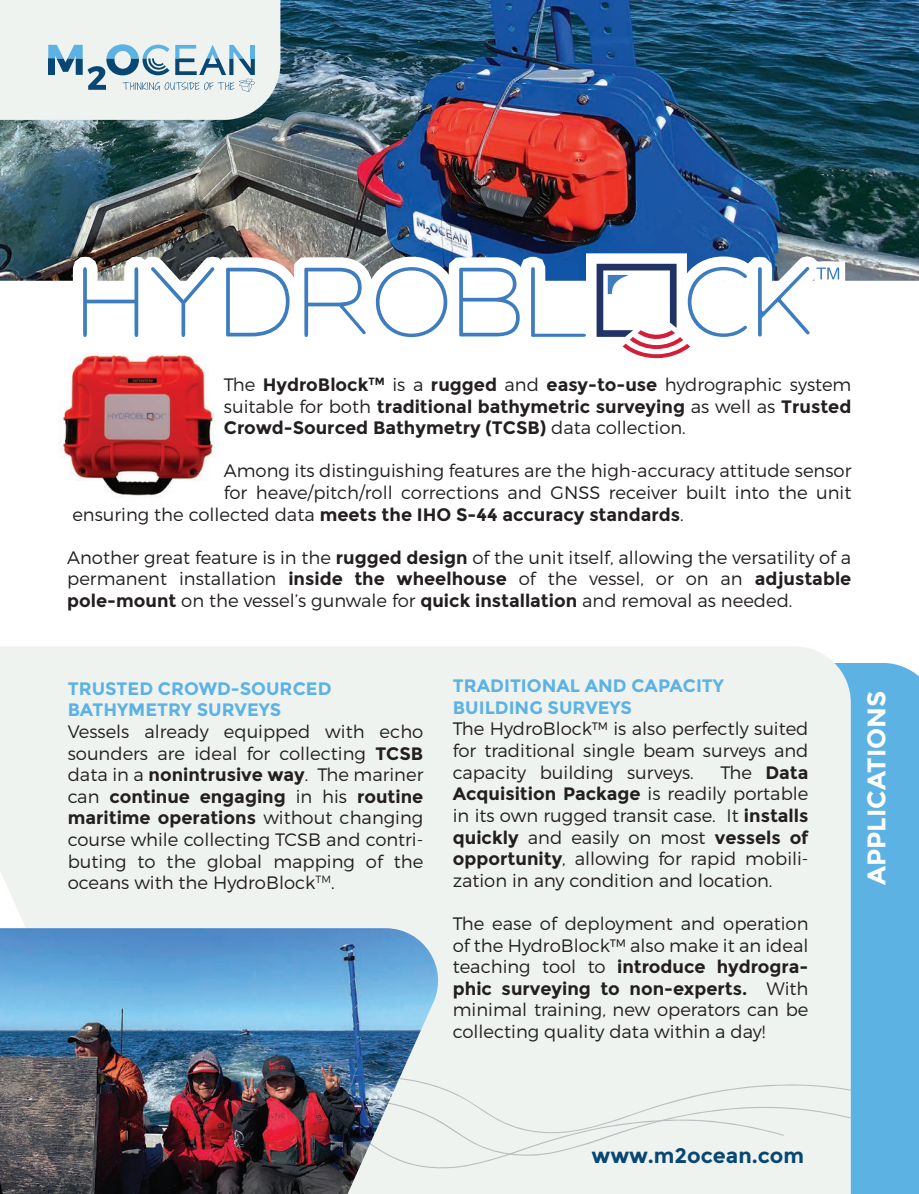
<style>
.page{position:relative;width:919px;height:1194px;background:#fff}
.page>*{position:absolute;margin:0;border:0;box-sizing:border-box;transform-origin:0 0}
.t1{font:700 25.5px "Montserrat";color:#fff}
.t2{font:700 21px "Montserrat";color:#084774}
.t3{font:300 18px/21.6px "Montserrat";color:#231f20;text-align:justify}
.t4{font:700 18px/21.6px "Montserrat";color:#231f20;text-align:justify}
.t5{font:700 18px/21.6px "Montserrat";color:#5db2e4}
.s1{font-weight:300}
.s2{font-weight:700}
</style>
<div class="page">
<img style="left:0;top:0;width:919px;height:281px">
<div style="left:851px;top:663px;width:68px;height:531px;background:#5db2e4"></div>
<svg style="left:0;top:0;width:280px;height:120px"></svg>
<img style="left:59px;top:380px;width:157px;height:117px">
<img style="left:62px;top:203px;width:789px;height:177px">
<div style="left:0;top:646px;width:851px;height:548px;background:#eff3f0"></div>
<div style="left:441px;top:1078px;width:411px;height:90px;background:#eff3f0"></div>
<img style="left:0;top:928px;width:441px;height:266px">
<p class="t4" style="left:224px;top:374px;width:629px"><span class="s1">The</span> HydroBlock<sup>TM</sup> <span class="s1">is a</span> rugged <span class="s1">and</span> easy-to-use <span class="s1">hydrographic system suitable for both</span> traditional bathymetric surveying <span class="s1">as well as</span> Trusted Crowd-Sourced Bathymetry (TCSB) <span class="s1">data collection.</span></p>
<p class="t3" style="left:224px;top:460px;width:629px">Among its distinguishing features are the high-accuracy attitude sensor</p>
<p class="t3" style="left:224px;top:481px;width:629px">for heave/pitch/roll corrections and GNSS receiver built into the unit</p>
<p class="t4" style="left:72px;top:503px;width:613px"><span class="s1">ensuring the collected data</span> meets the IHO S-44 accuracy standards<span class="s1">.</span></p>
<p class="t3" style="left:67px;top:546px;width:786px">Another great feature is in the <span class="s2">rugged design</span> of the unit itself, allowing the versatility of a permanent installation <span class="s2">inside the wheelhouse</span> of the vessel, or on an <span class="s2">adjustable pole-mount</span> on the vessel’s gunwale for <span class="s2">quick installation</span> and removal as needed.</p>
<p class="t5" style="left:68px;top:678px;width:265px">TRUSTED CROWD-SOURCED<br>BATHYMETRY SURVEYS</p>
<p class="t3" style="left:68px;top:720px;width:357px">Vessels already equipped with echo sounders are ideal for collecting <span class="s2">TCSB </span>data in a <span class="s2">nonintrusive way</span>. The mariner can <span class="s2">continue engaging</span> in his <span class="s2">routine maritime operations</span> without changing course while collecting TCSB and contri&shy;buting to the global mapping of the oceans with the HydroBlock<sup>TM</sup>.</p>
<p class="t5" style="left:453px;top:675px;width:273px">TRADITIONAL AND CAPACITY<br>BUILDING SURVEYS</p>
<p class="t3" style="left:453px;top:718px;width:357px">The HydroBlock™ is also perfectly suited for traditional single beam surveys and capacity building surveys.</p>
<p class="t3" style="left:453px;top:761px;width:357px;text-indent:268px">The <span class="s2">Data Acquisition Package</span> is readily portable in its own rugged transit case. It <span class="s2">installs quickly</span> and easily on most <span class="s2">vessels of opportunity</span>, allowing for rapid mobili&shy;zation in any condition and location.</p>
<p class="t3" style="left:453px;top:912px;width:357px">The ease of deployment and operation of the HydroBlock™ also make it an ideal teaching tool to <span class="s2">introduce hydrogra&shy;phic surveying to non-experts.</span> With minimal training, new operators can be collecting quality data within a day!</p>
<h1 class="t1" style="left:861px;top:885px;width:196px;rotate:-90deg">APPLICATIONS</h1>
<p class="t2" style="left:591px;top:1143px;width:214px">www.m2ocean.com</p>
</div>
